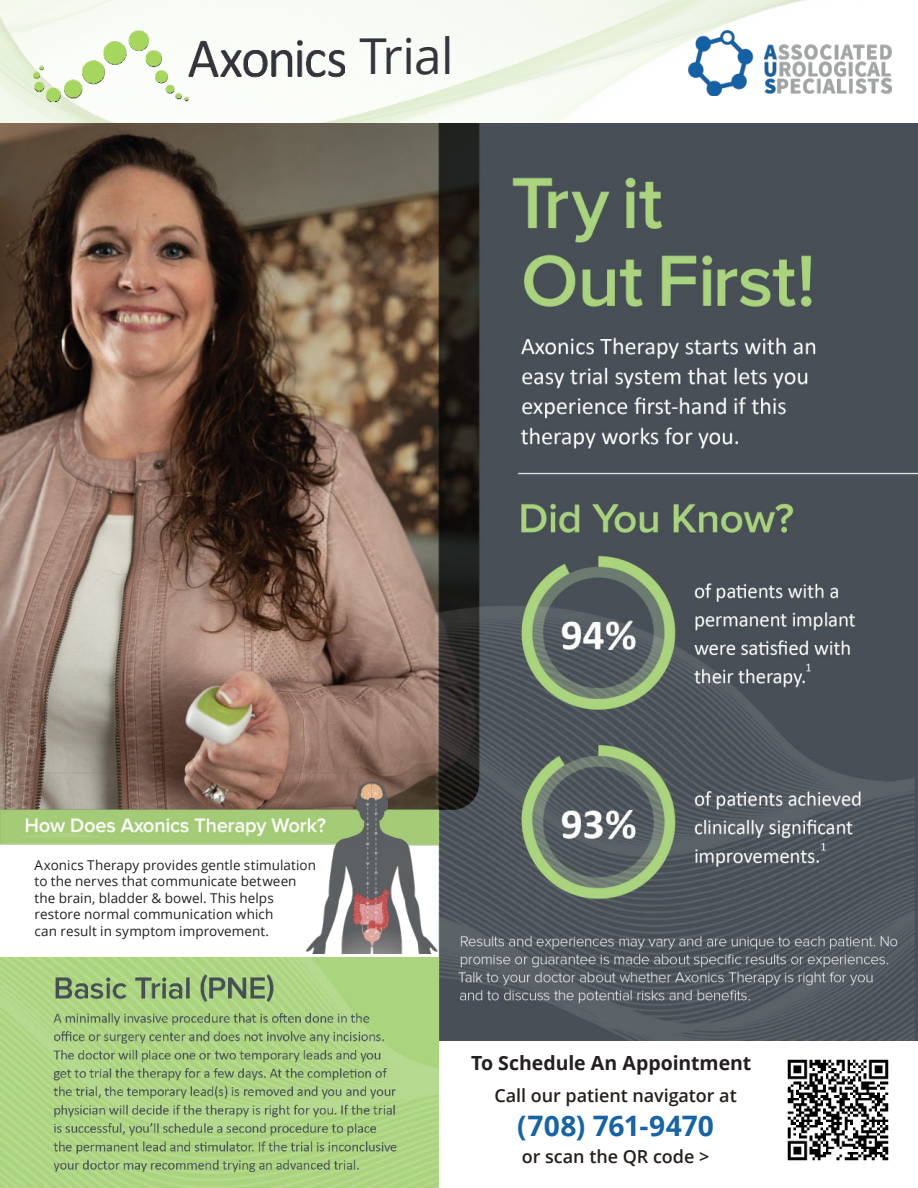
<style>
.page{position:relative;width:918px;height:1188px;background:#fff}
.page>*{position:absolute;margin:0;border:0;box-sizing:border-box;transform-origin:0 0}
.t1{font:49.5px "Open Sans";letter-spacing:-.015em;color:#36353e}
.t2{font:700 28.2px "Open Sans";color:#1663a6}
.t3{font:700 19.5px "Open Sans";letter-spacing:-.005em;color:#231f20}
.t4{font:600 18px "Open Sans";letter-spacing:-.005em;color:#251f1c}
.t5{font:13.5px/16.5px "Open Sans";letter-spacing:.005em;color:#231f20}
</style>
<div class="page">
<img style="left:1px;top:0;width:917px;height:1040px">
<img style="left:0;top:958px;width:438px;height:230px">
<img style="left:688px;top:31px;width:203px;height:64px">
<img style="left:33px;top:31px;width:311px;height:70px">
<img style="left:787px;top:1059px;width:102px;height:102px">
<img style="left:0;top:772px;width:438px;height:181px">
<h1 class="t1" style="left:359px;top:37px;width:96px">Trial</h1>
<p class="t5" style="left:35px;top:858px;width:283px">Axonics Therapy provides gentle stimulation to the nerves that communicate between the brain, bladder &amp; bowel. This helps restore normal communication which<br>can result in symptom improvement.</p>
<h3 class="t3" style="left:471px;top:1055px;width:282px">To Schedule An Appointment</h3>
<h3 class="t4" style="left:494px;top:1088px;width:244px">Call our patient navigator at</h3>
<h2 class="t2" style="left:517px;top:1114px;width:198px">(708) 761-9470</h2>
<h3 class="t4" style="left:522px;top:1149px;width:189px">or scan the QR code &gt;</h3>
</div>
